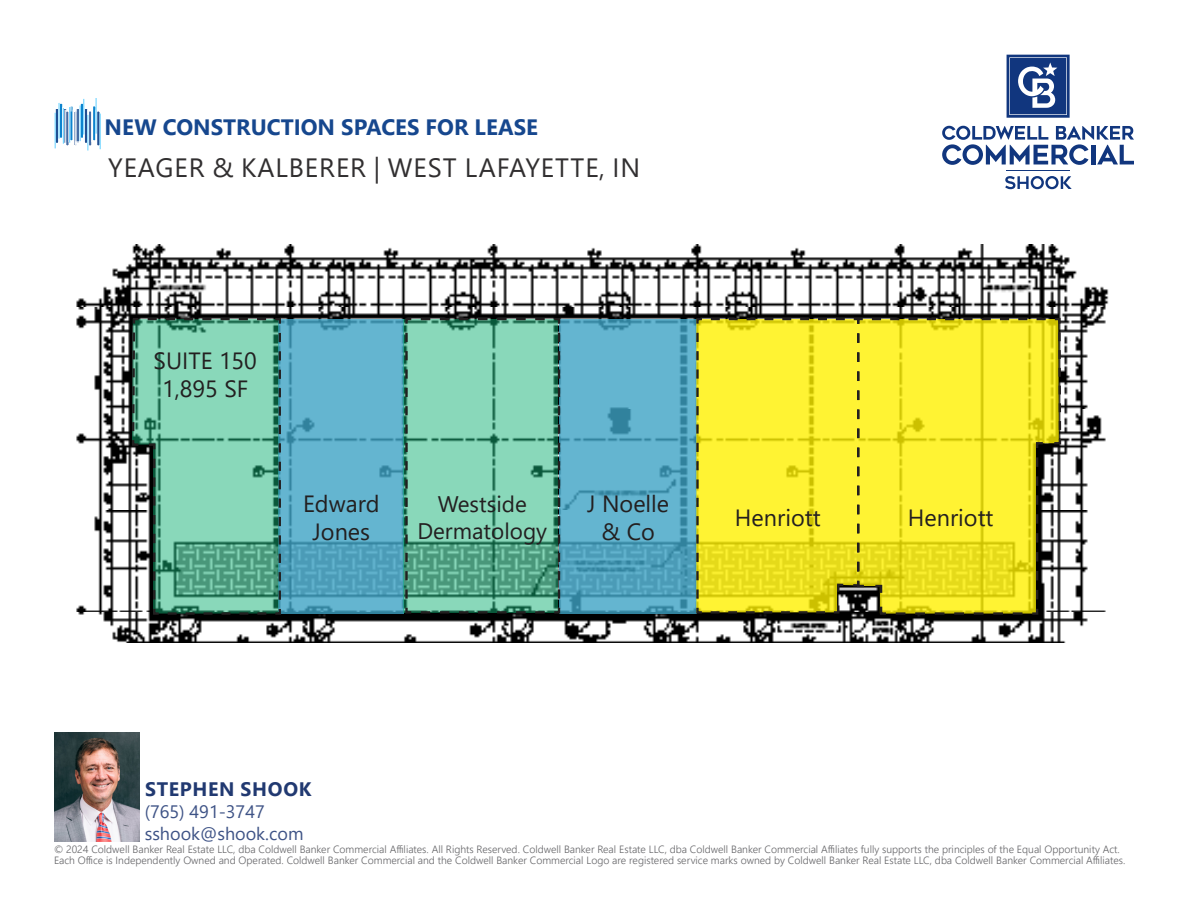
<style>
.page{position:relative;width:1188px;height:918px;background:#fff}
.page>*{position:absolute;margin:0;border:0;box-sizing:border-box;transform-origin:0 0}
.t1{font:26.4px "Segoe UI";letter-spacing:.035em;color:#312f30}
.t2{font:23.4px "Segoe UI";color:#231f20}
.t3{font:22.5px "Segoe UI";color:#231f20}
.t4{font:700 22.2px "Segoe UI";color:#16478e}
.t5{font:700 19.5px "Segoe UI";letter-spacing:.035em;color:#213971}
.t6{font:18px "Segoe UI";color:#3e5386}
.t7{font:300 10.5px/10.5px "Segoe UI";color:#636366}
</style>
<div class="page">
<img style="left:76px;top:244px;width:1033px;height:398px">
<svg style="left:282px;top:319px;width:122px;height:295px;background:#5daec9"></svg>
<svg style="left:561px;top:319px;width:134px;height:295px;background:#5bacc7"></svg>
<svg style="left:131px;top:317px;width:151px;height:299px;background:#74baa0"></svg>
<svg style="left:404px;top:317px;width:157px;height:298px;background:#73bfa3"></svg>
<svg style="left:695px;top:317px;width:161px;height:298px;background:#efe42d"></svg>
<svg style="left:856px;top:317px;width:206px;height:299px;background:#e5db31"></svg>
<svg style="left:54px;top:109px;width:5px;height:36px"></svg>
<svg style="left:58px;top:103px;width:5px;height:37px"></svg>
<svg style="left:62px;top:107px;width:4px;height:37px"></svg>
<svg style="left:64px;top:110px;width:5px;height:36px"></svg>
<svg style="left:70px;top:106px;width:3px;height:36px"></svg>
<svg style="left:74px;top:112px;width:1px;height:33px"></svg>
<svg style="left:75px;top:109px;width:5px;height:32px"></svg>
<svg style="left:79px;top:102px;width:5px;height:38px"></svg>
<svg style="left:83px;top:107px;width:5px;height:36px"></svg>
<svg style="left:87px;top:110px;width:5px;height:37px"></svg>
<svg style="left:91px;top:105px;width:5px;height:37px"></svg>
<svg style="left:95px;top:110px;width:6px;height:37px"></svg>
<svg style="left:75px;top:141px;width:6px;height:5px"></svg>
<svg style="left:66px;top:106px;width:6px;height:6px"></svg>
<hr style="left:59px;top:103px;width:1px;height:36px;background:#60cfff">
<hr style="left:63px;top:108px;width:1px;height:36px;background:#60cfff">
<hr style="left:92px;top:111px;width:1px;height:35px;background:#fff">
<hr style="left:69px;top:107px;width:1px;height:36px;background:#60cfff">
<hr style="left:80px;top:106px;width:1px;height:35px;background:#60cfff">
<hr style="left:88px;top:115px;width:1px;height:36px;background:#60cfff">
<hr style="left:55px;top:113px;width:1px;height:35px;background:#60cfff">
<hr style="left:84px;top:99px;width:1px;height:36px;background:#60cfff">
<hr style="left:96px;top:98px;width:1px;height:36px;background:#60cfff">
<hr style="left:100px;top:114px;width:1px;height:35px;background:#60cfff">
<svg style="left:942px;top:126px;width:192px;height:39px"></svg>
<hr style="left:1007px;top:170px;width:63px;height:1px;background:#11367e">
<svg style="left:1005px;top:176px;width:67px;height:13px"></svg>
<svg style="left:1006px;top:54px;width:64px;height:64px;background:#4a669d"></svg>
<img style="left:54px;top:732px;width:85px;height:110px">
<p class="t4" style="left:105px;top:106px;width:435px">NEW CONSTRUCTION SPACES FOR LEASE</p>
<p class="t1" style="left:108px;top:143px;width:534px">YEAGER &amp; KALBERER | WEST LAFAYETTE, IN</p>
<p class="t2" style="left:154px;top:339px;width:105px">SUITE 150</p>
<p class="t2" style="left:162px;top:367px;width:88px">1,895 SF</p>
<p class="t2" style="left:303px;top:482px;width:78px">Edward</p>
<p class="t2" style="left:313px;top:510px;width:59px">Jones</p>
<p class="t3" style="left:438px;top:483px;width:91px">Westside</p>
<p class="t3" style="left:417px;top:510px;width:131px">Dermatology</p>
<p class="t2" style="left:587px;top:482px;width:84px">J Noelle</p>
<p class="t2" style="left:602px;top:510px;width:55px">&amp; Co</p>
<p class="t2" style="left:735px;top:496px;width:87px">Henriott</p>
<p class="t2" style="left:908px;top:496px;width:87px">Henriott</p>
<p class="t5" style="left:145px;top:771px;width:168px">STEPHEN SHOOK</p>
<p class="t6" style="left:145px;top:795px;width:122px">(765) 491-3747</p>
<p class="t6" style="left:145px;top:816px;width:160px">sshook@shook.com</p>
<p class="t7" style="left:54px;top:843px;width:1073px">© 2024 Coldwell Banker Real Estate LLC, dba Coldwell Banker Commercial Affiliates. All Rights Reserved. Coldwell Banker Real Estate LLC, dba Coldwell Banker Commercial Affiliates fully supports the principles of the Equal Opportunity Act.<br>Each Office is Independently Owned and Operated. Coldwell Banker Commercial and the Coldwell Banker Commercial Logo are registered service marks owned by Coldwell Banker Real Estate LLC, dba Coldwell Banker Commercial Affiliates.</p>
</div>
